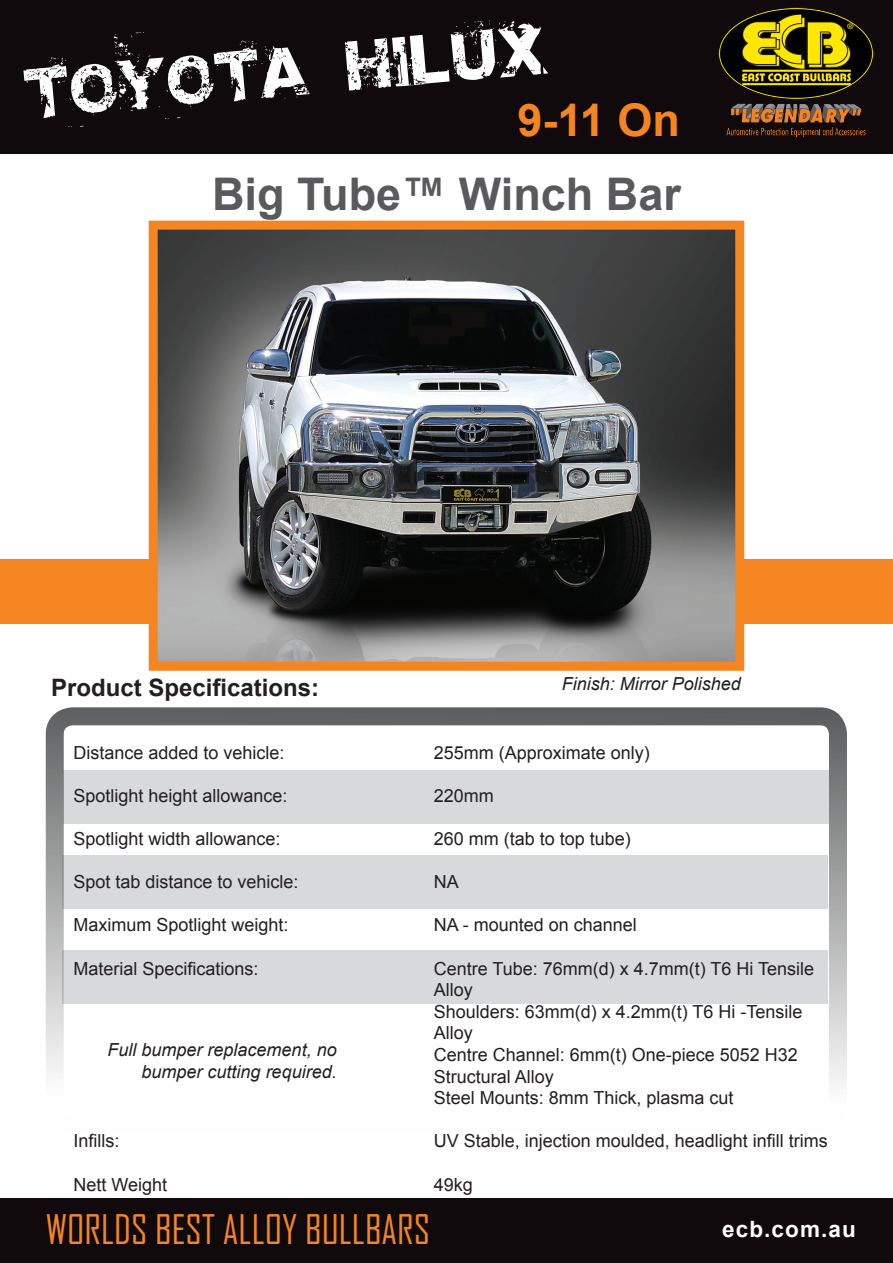
<style>
.page{position:relative;width:893px;height:1263px;background:#fff}
.page>*{position:absolute;margin:0;border:0;box-sizing:border-box;transform-origin:0 0}
.t1{font:700 45px "Arial";color:#5a5a5d}
.t2{font:700 45px "Arial";color:#f58520}
.t3{font:39px "Agency FB";color:#f58520}
.t4{font:700 24px "Arial";color:#231f20}
.t5{font:700 22.5px "Arial";letter-spacing:.05em;color:#fff}
.t6{font:18px/21.6px "Arial";color:#231f20}
.t7{font:italic 18px/21.6px "Arial";color:#231f20;text-align:right}
</style>
<div class="page">
<div style="left:0;top:559px;width:893px;height:64px;background:#f58520"></div>
<div style="left:63px;top:950px;width:765px;height:53px;background:#d8d9db"></div>
<div style="left:63px;top:855px;width:765px;height:54px;background:#d8d9db"></div>
<div style="left:0;top:0;width:893px;height:154px;background:#110a0c"></div>
<div style="left:0;top:1199px;width:893px;height:64px;background:#110a0c"></div>
<div style="left:64px;top:770px;width:765px;height:53px;background:#d8d9db"></div>
<img style="left:718px;top:7px;width:156px;height:130px">
<img style="left:159px;top:231px;width:575px;height:430px">
<div style="left:149px;top:221px;width:595px;height:450px;border:9px solid #f58520"></div>
<div style="left:46px;top:707px;width:801px;height:427px;border:18px solid #4e4f50;border-radius:18px"></div>
<svg style="left:23px;top:20px;width:525px;height:107px"></svg>
<p class="t2" style="left:517px;top:90px;width:164px">9-11 On</p>
<p class="t1" style="left:212px;top:164px;width:470px">Big Tube™ Winch Bar</p>
<p class="t4" style="left:51px;top:671px;width:270px">Product Specifications:</p>
<p class="t7" style="left:562px;top:673px;width:181px">Finish: Mirror Polished</p>
<p class="t6" style="left:73px;top:742px;width:213px">Distance added to vehicle:</p>
<p class="t6" style="left:73px;top:785px;width:216px">Spotlight height allowance:</p>
<p class="t6" style="left:73px;top:828px;width:209px">Spotlight width allowance:</p>
<p class="t6" style="left:73px;top:871px;width:227px">Spot tab distance to vehicle:</p>
<p class="t6" style="left:73px;top:914px;width:217px">Maximum Spotlight weight:</p>
<p class="t6" style="left:73px;top:958px;width:187px">Material Specifications:</p>
<p class="t7" style="left:108px;top:1039px;width:231px">Full bumper replacement, no bumper cutting required.</p>
<p class="t6" style="left:73px;top:1130px;width:48px">Infills:</p>
<p class="t6" style="left:73px;top:1174px;width:95px">Nett Weight</p>
<p class="t6" style="left:434px;top:742px;width:218px">255mm (Approximate only)</p>
<p class="t6" style="left:434px;top:785px;width:62px">220mm</p>
<p class="t6" style="left:434px;top:828px;width:199px">260 mm (tab to top tube)</p>
<p class="t6" style="left:434px;top:871px;width:27px">NA</p>
<p class="t6" style="left:434px;top:914px;width:205px">NA - mounted on channel</p>
<p class="t6" style="left:434px;top:958px;width:382px">Centre Tube: 76mm(d) x 4.7mm(t) T6 Hi Tensile<br>Alloy</p>
<p class="t6" style="left:434px;top:1001px;width:370px">Shoulders: 63mm(d) x 4.2mm(t) T6 Hi -Tensile<br>Alloy</p>
<p class="t6" style="left:434px;top:1044px;width:366px">Centre Channel: 6mm(t) One-piece 5052 H32</p>
<p class="t6" style="left:434px;top:1066px;width:122px">Structural Alloy</p>
<p class="t6" style="left:434px;top:1087px;width:301px">Steel Mounts: 8mm Thick, plasma cut</p>
<p class="t6" style="left:434px;top:1130px;width:396px">UV Stable, injection moulded, headlight infill trims</p>
<p class="t6" style="left:434px;top:1174px;width:41px">49kg</p>
<p class="t3" style="left:46px;top:1206px;width:386px">WORLDS BEST ALLOY BULLBARS</p>
<p class="t5" style="left:722px;top:1214px;width:135px">ecb.com.au</p>
</div>
